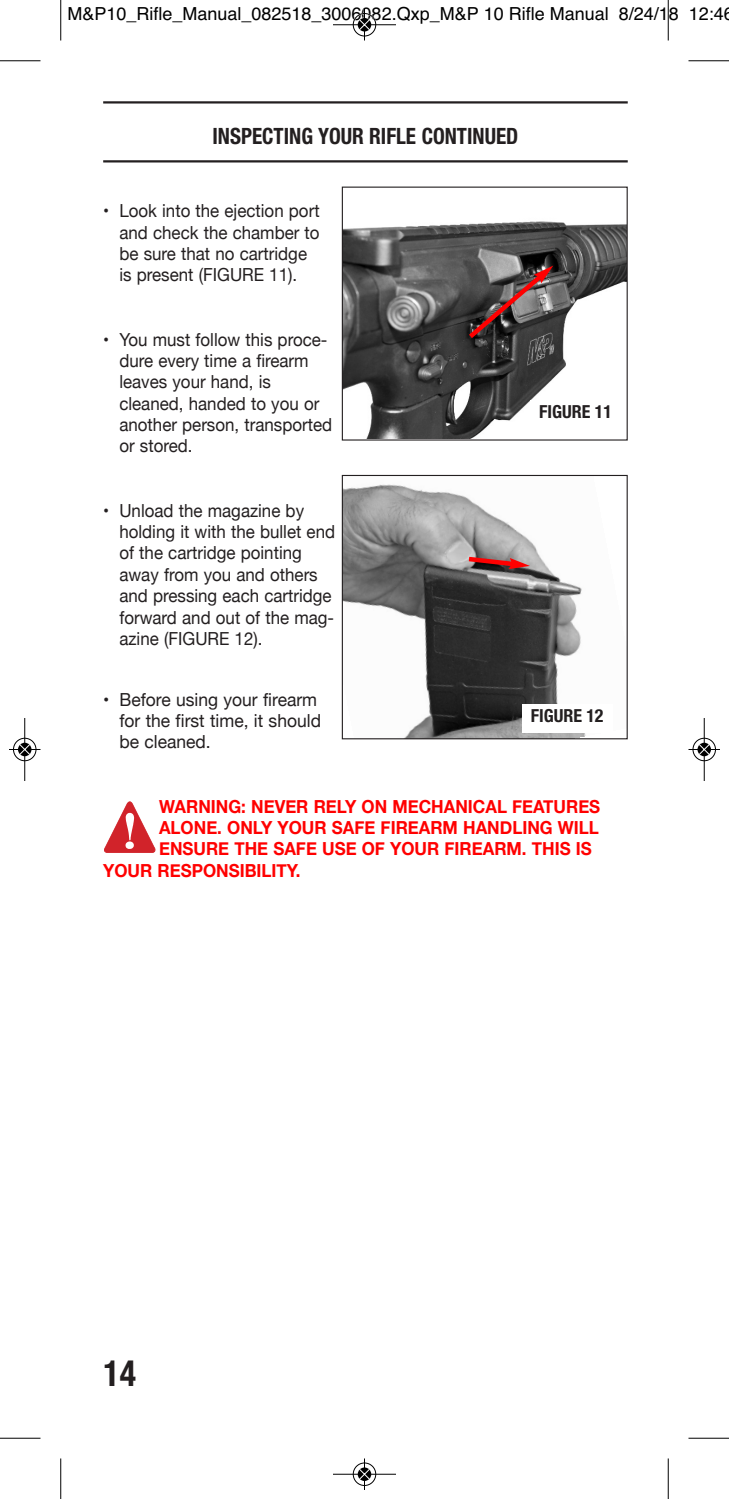
<style>
.page{position:relative;width:729px;height:1499px;background:#fff}
.page>*{position:absolute;margin:0;border:0;box-sizing:border-box;transform-origin:0 0}
.t1{font:700 condensed 36px "Helvetica Neue LT Std";color:#231f20;scale:.94 1}
.t2{font:700 condensed 22.5px "Helvetica Neue LT Std";color:#231f20;scale:.94 1}
.t3{font:18px/21.4px "Helvetica Neue";color:#231f20;scale:.94 1}
.t4{font:700 18px "Helvetica Neue";color:#f00;scale:.94 1}
.t5{font:18px "Helvetica";color:#000}
.t6{font:18px/21.4px "Helvetica Neue";color:#231f20}
.t7{font:700 condensed 18px "Helvetica Neue LT Std";color:#231f20}
</style>
<div class="page">
<hr style="left:103px;top:101px;width:525px;height:3px;background:#231f20">
<hr style="left:103px;top:160px;width:525px;height:2px;background:#231f20">
<svg style="left:104px;top:801px;width:52px;height:52px"></svg>
<img style="left:344px;top:484px;width:242px;height:253px">
<div style="left:342px;top:475px;width:286px;height:264px;border:1px solid #231f20"></div>
<svg style="left:464px;top:554px;width:66px;height:15px"></svg>
<div style="left:522px;top:704px;width:91px;height:29px;background:#fff"></div>
<img style="left:344px;top:221px;width:282px;height:217px">
<div style="left:342px;top:187px;width:286px;height:253px;border:1px solid #231f20"></div>
<svg style="left:464px;top:265px;width:89px;height:78px;background:#604e4e"></svg>
<div style="left:530px;top:400px;width:91px;height:28px;background:#fff"></div>
<hr style="left:60px;top:0;width:1px;height:40px;background:#000">
<hr style="left:0;top:60px;width:40px;height:1px;background:#000">
<hr style="left:668px;top:0;width:1px;height:40px;background:#000">
<hr style="left:688px;top:60px;width:41px;height:1px;background:#000">
<hr style="left:60px;top:1458px;width:1px;height:40px;background:#000">
<hr style="left:0;top:1437px;width:40px;height:1px;background:#000">
<hr style="left:668px;top:1458px;width:1px;height:40px;background:#000">
<hr style="left:688px;top:1437px;width:41px;height:1px;background:#000">
<div style="left:353px;top:13px;width:23px;height:24px;border:1px solid #fff;border-radius:50%"></div>
<hr style="left:333px;top:24px;width:63px;height:1px;background:#000">
<hr style="left:364px;top:9px;width:1px;height:31px;background:#000">
<div style="left:353px;top:13px;width:23px;height:23px;border:1px solid #000;border-radius:50%"></div>
<svg style="left:358px;top:18px;width:13px;height:14px"></svg>
<svg style="left:359px;top:19px;width:11px;height:11px"></svg>
<div style="left:353px;top:1462px;width:23px;height:24px;border:1px solid #fff;border-radius:50%"></div>
<svg style="left:357px;top:1467px;width:15px;height:14px"></svg>
<hr style="left:333px;top:1473px;width:63px;height:1px;background:#000">
<hr style="left:364px;top:1458px;width:1px;height:32px;background:#000">
<div style="left:353px;top:1462px;width:23px;height:23px;border:1px solid #000;border-radius:50%"></div>
<svg style="left:358px;top:1467px;width:13px;height:13px"></svg>
<svg style="left:359px;top:1468px;width:11px;height:11px"></svg>
<div style="left:13px;top:737px;width:24px;height:24px;border:1px solid #fff;border-radius:50%"></div>
<hr style="left:24px;top:718px;width:1px;height:63px;background:#000">
<hr style="left:9px;top:749px;width:31px;height:1px;background:#000">
<div style="left:13px;top:738px;width:23px;height:23px;border:1px solid #000;border-radius:50%"></div>
<svg style="left:18px;top:742px;width:14px;height:14px"></svg>
<svg style="left:19px;top:744px;width:11px;height:11px"></svg>
<div style="left:692px;top:737px;width:24px;height:24px;border:1px solid #fff;border-radius:50%"></div>
<hr style="left:704px;top:718px;width:1px;height:63px;background:#000">
<hr style="left:688px;top:749px;width:32px;height:1px;background:#000">
<div style="left:693px;top:738px;width:23px;height:23px;border:1px solid #000;border-radius:50%"></div>
<svg style="left:698px;top:742px;width:13px;height:14px"></svg>
<svg style="left:699px;top:744px;width:11px;height:11px"></svg>
<p class="t5" style="left:68px;top:4px;width:668px">M&amp;P10_Rifle_Manual_082518_3006082.Qxp_M&amp;P 10 Rifle Manual 8/24/18 12:46</p>
<p class="t2" style="left:213px;top:128px;width:327px">INSPECTING YOUR RIFLE CONTINUED</p>
<p class="t3" style="left:119px;top:200px;width:215px;text-indent:-16px">• Look into the ejection port and check the chamber to be sure that no cartridge is present (FIGURE 11).</p>
<p class="t3" style="left:119px;top:328px;width:228px;text-indent:-16px">• You must follow this proce&shy;dure every time a firearm leaves your hand, is cleaned, handed to you or another person, transported or stored.</p>
<p class="t3" style="left:119px;top:499px;width:231px;text-indent:-16px">• Unload the magazine by holding it with the bullet end of the cartridge pointing away from you and others and pressing each cartridge forward and out of the mag&shy;azine (FIGURE 12).</p>
<p class="t6" style="left:119px;top:688px;width:203px;text-indent:-16px">• Before using your firearm for the first time, it should be cleaned.</p>
<p class="t7" style="left:539px;top:405px;width:74px">FIGURE 11</p>
<p class="t7" style="left:531px;top:709px;width:74px">FIGURE 12</p>
<p class="t4" style="left:159px;top:795px;width:471px">WARNING: NEVER RELY ON MECHANICAL FEATURES</p>
<p class="t4" style="left:159px;top:816px;width:470px">ALONE. ONLY YOUR SAFE FIREARM HANDLING WILL</p>
<p class="t4" style="left:159px;top:838px;width:462px">ENSURE THE SAFE USE OF YOUR FIREARM. THIS IS</p>
<p class="t4" style="left:103px;top:859px;width:212px">YOUR RESPONSIBILITY.</p>
<h1 class="t1" style="left:103px;top:1360px;width:36px">14</h1>
</div>
